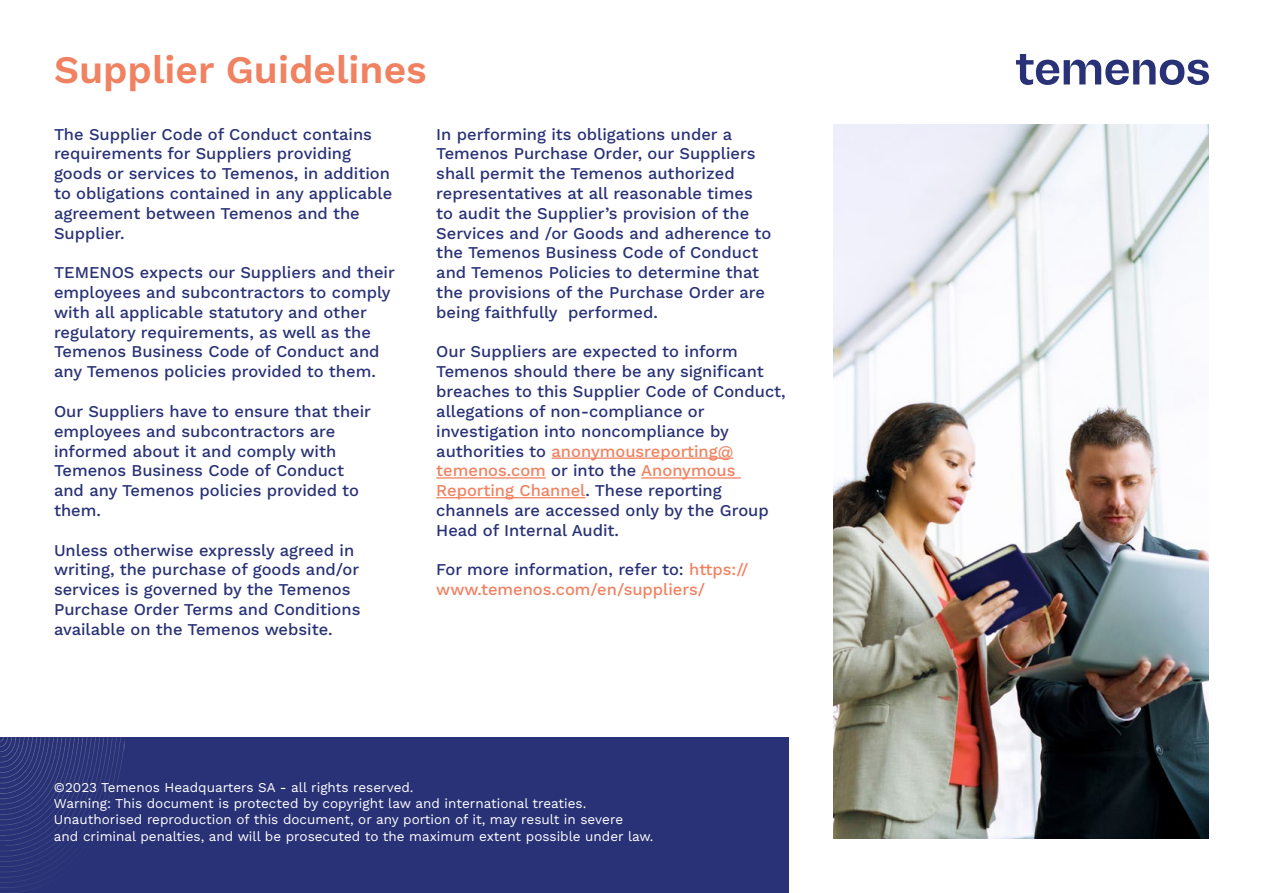
<style>
.page{position:relative;width:1263px;height:893px;background:#fff}
.page>*{position:absolute;margin:0;border:0;box-sizing:border-box;transform-origin:0 0}
.t1{font:39px "Work Sans";color:#f08261}
.t2{font:16.5px/19.8px "Work Sans";color:#293276}
.t3{font:16.5px/19.8px "Work Sans";color:#f08261}
.t4{font:13.5px/16.2px "Work Sans";color:#fff}
.s1{color:#f08261}
.s2{color:#293276}
</style>
<div class="page">
<div style="left:0;top:738px;width:789px;height:155px;background:#293276"></div>
<hr style="left:552px;top:457px;width:181px;height:2px;background:#f08261">
<hr style="left:436px;top:477px;width:110px;height:2px;background:#f08261">
<hr style="left:641px;top:477px;width:100px;height:2px;background:#f08261">
<hr style="left:436px;top:497px;width:149px;height:1px;background:#f08261">
<img style="left:833px;top:124px;width:376px;height:715px">
<svg style="left:1016px;top:54px;width:193px;height:31px"></svg>
<img style="left:0;top:738px;width:124px;height:155px">
<h1 class="t1" style="left:54px;top:40px;width:374px">Supplier Guidelines</h1>
<p class="t2" style="left:54px;top:123px;width:340px">The Supplier Code of Conduct contains requirements for Suppliers providing goods or services to Temenos, in addition to obligations contained in any applicable agreement between Temenos and the Supplier.</p>
<p class="t2" style="left:54px;top:262px;width:342px">TEMENOS expects our Suppliers and their employees and subcontractors to comply with all applicable statutory and other regulatory requirements, as well as the Temenos Business Code of Conduct and any Temenos policies provided to them.</p>
<p class="t2" style="left:54px;top:401px;width:319px">Our Suppliers have to ensure that their employees and subcontractors are informed about it and comply with<br>Temenos Business Code of Conduct and any Temenos policies provided to them.</p>
<p class="t2" style="left:54px;top:539px;width:308px">Unless otherwise expressly agreed in writing, the purchase of goods and/or services is governed by the Temenos Purchase Order Terms and Conditions available on the Temenos website.</p>
<p class="t2" style="left:436px;top:123px;width:337px">In performing its obligations under a Temenos Purchase Order, our Suppliers shall permit the Temenos authorized representatives at all reasonable times to audit the Supplier’s provision of the Services and /or Goods and adherence to the Temenos Business Code of Conduct and Temenos Policies to determine that the provisions of the Purchase Order are being faithfully performed.</p>
<p class="t2" style="left:436px;top:341px;width:351px">Our Suppliers are expected to inform Temenos should there be any significant breaches to this Supplier Code of Conduct, allegations of non-compliance or investigation into noncompliance by authorities to <span class="s1">anonymousreporting@ temenos.com</span> or into the <span class="s1">Anonymous Reporting Channel</span>. These reporting channels are accessed only by the Group Head of Internal Audit.</p>
<p class="t3" style="left:436px;top:559px;width:314px"><span class="s2">For more information, refer to:</span> https:// www.temenos.com/en/suppliers/</p>
<p class="t4" style="left:54px;top:779px;width:601px">©2023 Temenos Headquarters SA - all rights reserved.<br>Warning: This document is protected by copyright law and international treaties.<br>Unauthorised reproduction of this document, or any portion of it, may result in severe<br>and criminal penalties, and will be prosecuted to the maximum extent possible under law.</p>
</div>
